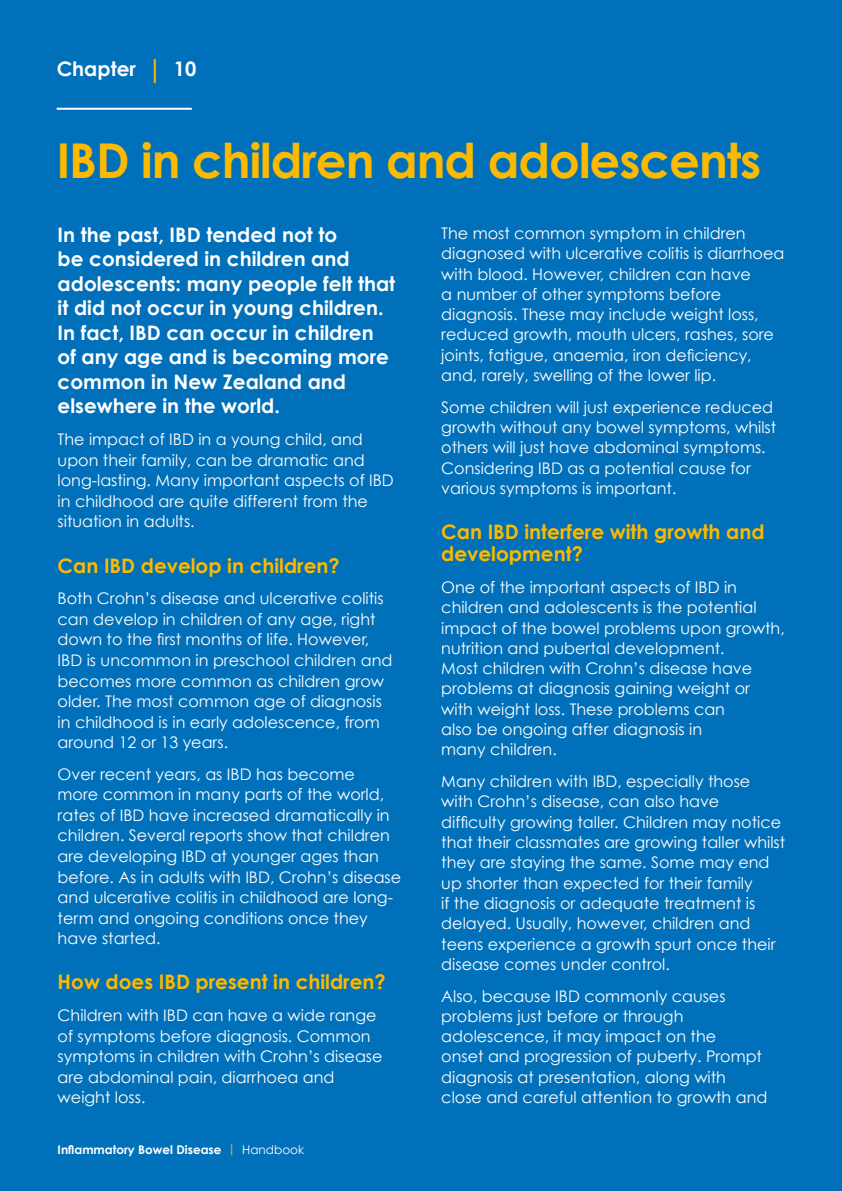
<style>
.page{position:relative;width:842px;height:1191px;background:#0070ba}
.page>*{position:absolute;margin:0;border:0;box-sizing:border-box;transform-origin:0 0}
.t1{font:700 48px "Century Gothic";letter-spacing:-.02em;color:#fbba00}
.t2{font:700 20px/24.4px "Century Gothic";color:#fff}
.t3{font:700 20px/22.2px "Century Gothic";color:#fbba00}
.t4{font:16px/20.4px "Century Gothic";color:#fff}
.t5{font:700 12px "Century Gothic";color:#fff}
.s1{font-size:26px;color:#fbba00}
.s2{color:#fbba00}
.s3{font-weight:400}
</style>
<div class="page">
<hr style="left:57px;top:108px;width:135px;height:2px;background:#fff">
<p class="t2" style="left:57px;top:56px;width:141px">Chapter <span class="s1">|</span> 10</p>
<h1 class="t1" style="left:57px;top:130px;width:706px">IBD in children and adolescents</h1>
<p class="t2" style="left:58px;top:222px;width:339px">In the past, IBD tended not to<br>be considered in children and adolescents: many people felt that it did not occur in young children.<br>In fact, IBD can occur in children of any age and is becoming more common in New Zealand and elsewhere in the world.</p>
<p class="t4" style="left:58px;top:429px;width:338px">The impact of IBD in a young child, and upon their family, can be dramatic and long-lasting. Many important aspects of IBD in childhood are quite different from the situation in adults.</p>
<p class="t3" style="left:58px;top:554px;width:283px">Can IBD develop in children?</p>
<p class="t4" style="left:58px;top:588px;width:336px">Both Crohn’s disease and ulcerative colitis can develop in children of any age, right down to the first months of life. However, IBD is uncommon in preschool children and becomes more common as children grow older. The most common age of diagnosis in childhood is in early adolescence, from around 12 or 13 years.</p>
<p class="t4" style="left:58px;top:763px;width:345px">Over recent years, as IBD has become<br>more common in many parts of the world, rates of IBD have increased dramatically in children. Several reports show that children are developing IBD at younger ages than before. As in adults with IBD, Crohn’s disease and ulcerative colitis in childhood are long&shy;term and ongoing conditions once they have started.</p>
<p class="t3" style="left:58px;top:970px;width:330px">How does IBD present in children?</p>
<p class="t4" style="left:58px;top:1004px;width:326px">Children with IBD can have a wide range of symptoms before diagnosis. Common symptoms in children with Crohn’s disease are abdominal pain, diarrhoea and weight loss.</p>
<p class="t5" style="left:58px;top:1141px;width:248px">Inflammatory Bowel Disease <span class="s2">|</span> <span class="s3">Handbook</span></p>
<p class="t4" style="left:441px;top:223px;width:345px">The most common symptom in children diagnosed with ulcerative colitis is diarrhoea with blood. However, children can have<br>a number of other symptoms before diagnosis. These may include weight loss, reduced growth, mouth ulcers, rashes, sore joints, fatigue, anaemia, iron deficiency, and, rarely, swelling of the lower lip.</p>
<p class="t4" style="left:441px;top:396px;width:336px">Some children will just experience reduced growth without any bowel symptoms, whilst others will just have abdominal symptoms.<br>Considering IBD as a potential cause for various symptoms is important.</p>
<p class="t3" style="left:441px;top:520px;width:325px">Can IBD interfere with growth and development?</p>
<p class="t4" style="left:441px;top:576px;width:345px">One of the important aspects of IBD in children and adolescents is the potential impact of the bowel problems upon growth, nutrition and pubertal development.<br>Most children with Crohn’s disease have problems at diagnosis gaining weight or with weight loss. These problems can<br>also be ongoing after diagnosis in<br>many children.</p>
<p class="t4" style="left:441px;top:771px;width:345px">Many children with IBD, especially those with Crohn’s disease, can also have difficulty growing taller. Children may notice that their classmates are growing taller whilst they are staying the same. Some may end up shorter than expected for their family<br>if the diagnosis or adequate treatment is delayed. Usually, however, children and teens experience a growth spurt once their disease comes under control.</p>
<p class="t4" style="left:441px;top:985px;width:328px">Also, because IBD commonly causes problems just before or through adolescence, it may impact on the<br>onset and progression of puberty. Prompt diagnosis at presentation, along with close and careful attention to growth and</p>
</div>
